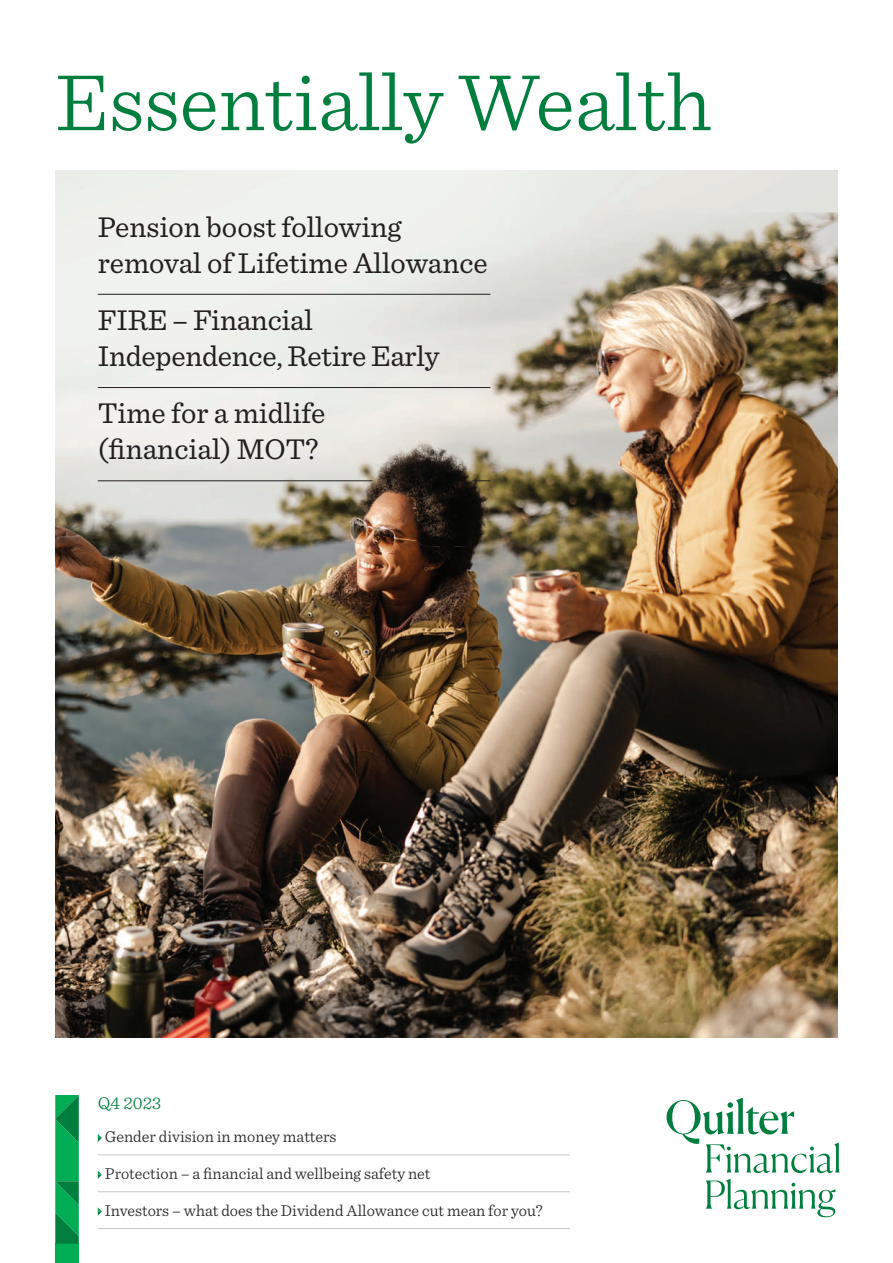
<style>
.page{position:relative;width:893px;height:1263px;background:#fff}
.page>*{position:absolute;margin:0;border:0;box-sizing:border-box;transform-origin:0 0}
.t1{font:300 84px "Sentinel";color:#007e3e}
.t2{font:30px/36px "Sentinel";color:#231f20}
.t3{font:300 18px "Sentinel";color:#007e3e}
.t4{font:300 16.5px "Sentinel";color:#231f20}
</style>
<div class="page">
<svg style="left:55px;top:1095px;width:24px;height:168px;background:#069f51"></svg>
<hr style="left:98px;top:1155px;width:472px;height:1px;background:#c7c8ca">
<hr style="left:98px;top:1191px;width:472px;height:1px;background:#c7c8ca">
<hr style="left:98px;top:1228px;width:472px;height:1px;background:#c7c8ca">
<svg style="left:98px;top:1134px;width:4px;height:8px"></svg>
<svg style="left:98px;top:1171px;width:4px;height:8px"></svg>
<svg style="left:98px;top:1207px;width:4px;height:8px"></svg>
<img style="left:55px;top:170px;width:783px;height:867px">
<hr style="left:98px;top:294px;width:392px;height:1px;background:#231f20">
<hr style="left:98px;top:387px;width:392px;height:1px;background:#231f20">
<hr style="left:98px;top:480px;width:392px;height:1px;background:#231f20">
<svg style="left:666px;top:1098px;width:174px;height:119px"></svg>
<h1 class="t1" style="left:55px;top:40px;width:658px">Essentially Wealth</h1>
<h2 class="t2" style="left:98px;top:207px;width:392px">Pension boost following removal of Lifetime Allowance</h2>
<h2 class="t2" style="left:98px;top:300px;width:343px">FIRE – Financial<br>Independence, Retire Early</h2>
<h2 class="t2" style="left:98px;top:393px;width:229px">Time for a midlife (financial) MOT?</h2>
<p class="t3" style="left:98px;top:1090px;width:65px">Q4 2023</p>
<p class="t4" style="left:105px;top:1124px;width:233px">Gender division in money matters</p>
<p class="t4" style="left:105px;top:1161px;width:327px">Protection – a financial and wellbeing safety net</p>
<p class="t4" style="left:105px;top:1198px;width:439px">Investors – what does the Dividend Allowance cut mean for you?</p>
</div>
